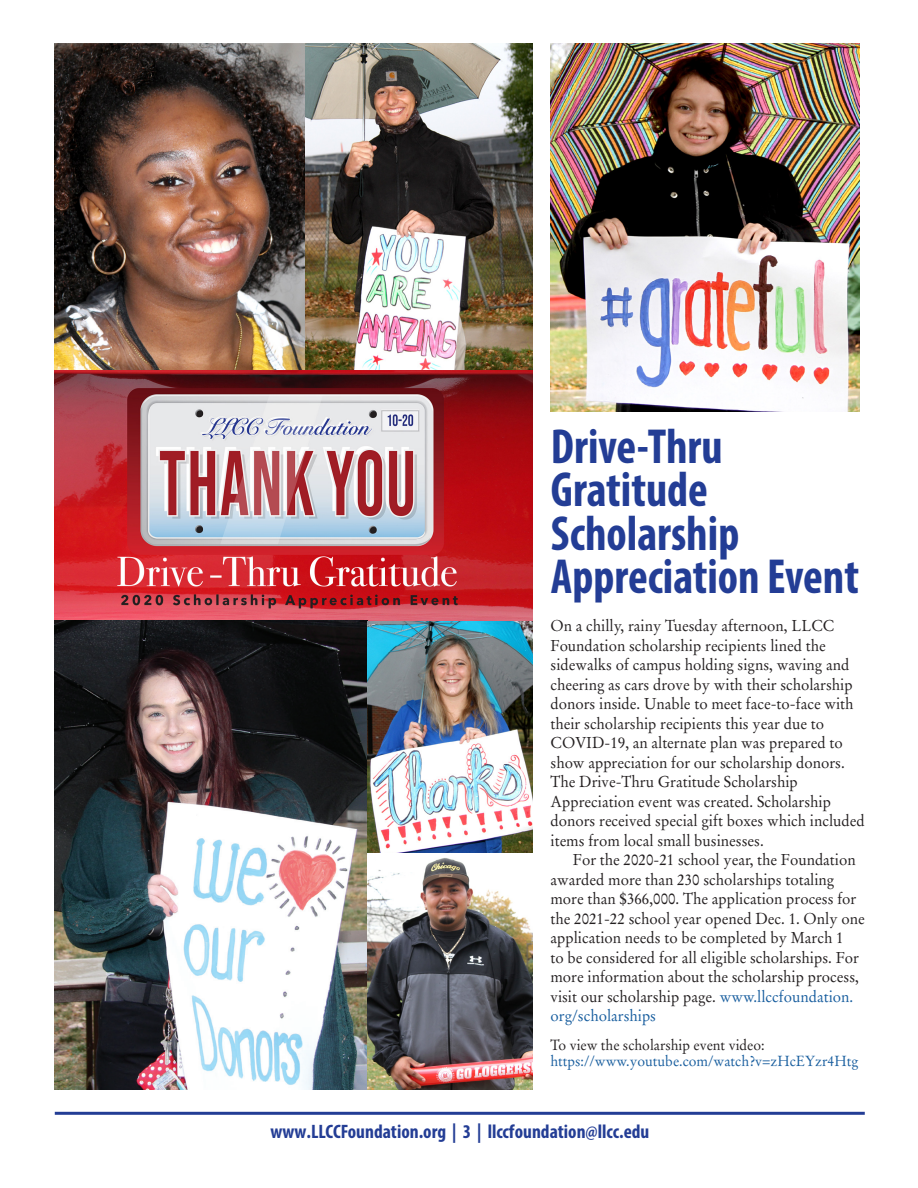
<style>
.page{position:relative;width:918px;height:1188px;background:#fff}
.page>*{position:absolute;margin:0;border:0;box-sizing:border-box;transform-origin:0 0}
.t1{font:700 condensed 49.5px "Myriad Pro";color:#233d95;scale:.95 1}
.t2{font:700 condensed 19.5px "Myriad Pro";color:#233d95}
.t3{font:15.75px/19.5px "Stempel Garamond";color:#231f20;scale:.95 1}
.t4{font:14.7px "Stempel Garamond";color:#175d9e;scale:.95 1}
.t5{font:14.7px "Stempel Garamond";color:#231f20;scale:.95 1}
.s1{color:#175d9e}
</style>
<div class="page">
<hr style="left:55px;top:1112px;width:810px;height:3px;background:#233d95">
<img style="left:55px;top:369px;width:477px;height:252px">
<img style="left:55px;top:621px;width:478px;height:469px">
<img style="left:550px;top:43px;width:310px;height:368px">
<img style="left:304px;top:43px;width:228px;height:326px">
<img style="left:55px;top:43px;width:249px;height:326px">
<p class="t1" style="left:551px;top:415px;width:182px">Drive-Thru</p>
<p class="t1" style="left:551px;top:459px;width:167px">Gratitude</p>
<p class="t1" style="left:551px;top:502px;width:200px">Scholarship</p>
<p class="t1" style="left:551px;top:546px;width:326px">Appreciation Event</p>
<p class="t3" style="left:551px;top:616px;width:320px">On a chilly, rainy Tuesday afternoon, LLCC Foundation scholarship recipients lined the sidewalks of campus holding signs, waving and cheering as cars drove by with their scholarship donors inside. Unable to meet face-to-face with their scholarship recipients this year due to COVID-19, an alternate plan was prepared to show appreciation for our scholarship donors.<br>The Drive-Thru Gratitude Scholarship</p>
<p class="t3" style="left:551px;top:792px;width:332px">Appreciation event was created. Scholarship donors received special gift boxes which included items from local small businesses.</p>
<p class="t3" style="left:551px;top:850px;width:332px;text-indent:22px">For the 2020-21 school year, the Foundation awarded more than 230 scholarships totaling more than $366,000. The application process for the 2021-22 school year opened Dec. 1. Only one application needs to be completed by March 1<br>to be considered for all eligible scholarships. For more information about the scholarship process, visit our scholarship page. <span class="s1">www.llccfoundation. org/scholarships</span></p>
<p class="t5" style="left:551px;top:1036px;width:227px">To view the scholarship event video:</p>
<p class="t4" style="left:551px;top:1052px;width:326px">https://www.youtube.com/watch?v=zHcEYzr4Htg</p>
<p class="t2" style="left:270px;top:1120px;width:381px">www.LLCCFoundation.org | 3 | llccfoundation@llcc.edu</p>
</div>
